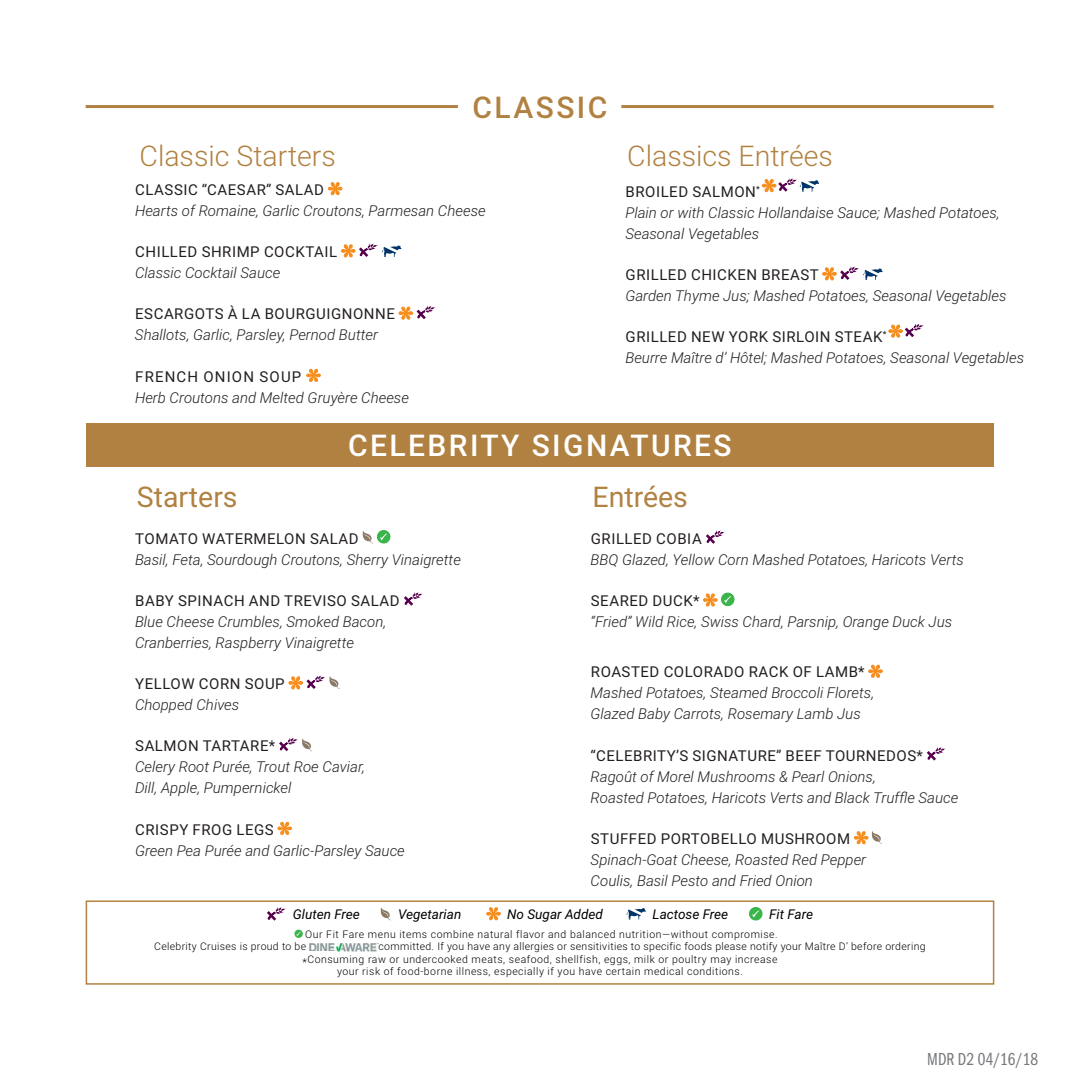
<style>
.page{position:relative;width:1080px;height:1080px;background:#fff}
.page>*{position:absolute;margin:0;border:0;box-sizing:border-box;transform-origin:0 0}
.t1{font:500 30px "Roboto";letter-spacing:.08em;color:#fff}
.t2{font:500 30px "Roboto";letter-spacing:.08em;color:#b18141}
.t3{font:300 28.5px "Roboto";color:#b18141}
.t4{font:28.5px "Roboto";color:#b18141}
.t5{font:18px "Franklin Gothic URW Com Boo";color:#76787b}
.MDR2_item_name{font:italic 300 15px/21px "Roboto";color:#231f20}
.MDR2_item_name-2{font:15px/21px "Roboto";letter-spacing:.035em;color:#231f20}
.t6{font:italic 13.5px "Roboto";color:#000}
.t7{font:300 10.5px/12.6px "Roboto";letter-spacing:.05em;color:#000}
.t8{font:300 10.5px "Roboto";letter-spacing:.03em;color:#000}
.s1{font-weight:400;font-style:normal}
.s2{font-weight:300;font-style:italic}
.s3{font-size:10.95px}
</style>
<div class="page">
<div style="left:86px;top:423px;width:908px;height:44px;background:#b18141"></div>
<hr style="left:86px;top:105px;width:372px;height:3px;background:#b18141">
<hr style="left:621px;top:105px;width:373px;height:3px;background:#b18141">
<img style="left:309px;top:944px;width:68px;height:8px">
<svg style="left:295px;top:930px;width:8px;height:8px"></svg>
<svg style="left:486px;top:908px;width:15px;height:12px"></svg>
<svg style="left:381px;top:907px;width:10px;height:14px"></svg>
<svg style="left:267px;top:907px;width:19px;height:14px"></svg>
<svg style="left:626px;top:908px;width:20px;height:12px"></svg>
<svg style="left:749px;top:907px;width:14px;height:14px"></svg>
<div style="left:86px;top:900px;width:908px;height:85px;border:2px solid #b18141"></div>
<svg style="left:328px;top:182px;width:14px;height:13px"></svg>
<svg style="left:341px;top:243px;width:60px;height:15px"></svg>
<svg style="left:399px;top:305px;width:37px;height:15px"></svg>
<svg style="left:306px;top:369px;width:15px;height:13px"></svg>
<svg style="left:762px;top:178px;width:57px;height:15px"></svg>
<svg style="left:822px;top:266px;width:61px;height:15px"></svg>
<svg style="left:889px;top:323px;width:35px;height:15px"></svg>
<svg style="left:706px;top:530px;width:19px;height:14px"></svg>
<svg style="left:703px;top:593px;width:32px;height:13px"></svg>
<svg style="left:868px;top:665px;width:15px;height:12px"></svg>
<svg style="left:926px;top:747px;width:20px;height:14px"></svg>
<svg style="left:854px;top:831px;width:28px;height:13px"></svg>
<svg style="left:363px;top:530px;width:27px;height:14px"></svg>
<svg style="left:404px;top:592px;width:19px;height:14px"></svg>
<svg style="left:289px;top:675px;width:51px;height:15px"></svg>
<svg style="left:279px;top:737px;width:34px;height:15px"></svg>
<svg style="left:278px;top:822px;width:14px;height:13px"></svg>
<h1 class="t2" style="left:473px;top:86px;width:136px">CLASSIC</h1>
<h2 class="t3" style="left:140px;top:136px;width:198px">Classic Starters</h2>
<h2 class="t3" style="left:627px;top:136px;width:207px">Classics Entrées</h2>
<p class="MDR2_item_name" style="left:135px;top:178px;width:352px"><span class="s1">CLASSIC “CAESAR” SALAD<br></span>Hearts of Romaine, Garlic Croutons, Parmesan Cheese</p>
<p class="MDR2_item_name-2" style="left:135px;top:241px;width:204px">CHILLED SHRIMP COCKTAIL<br><span class="s2">Classic Cocktail Sauce</span></p>
<p class="MDR2_item_name" style="left:135px;top:303px;width:261px"><span class="s1">ESCARGOTS À LA BOURGUIGNONNE<br></span>Shallots, Garlic, Parsley, Pernod Butter</p>
<p class="MDR2_item_name" style="left:135px;top:365px;width:276px"><span class="s1">FRENCH ONION SOUP<br></span>Herb Croutons and Melted Gruyère Cheese</p>
<p class="MDR2_item_name" style="left:625px;top:180px;width:376px"><span class="s1">BROILED SALMON</span><sup>*<br></sup>Plain or with Classic Hollandaise Sauce; Mashed Potatoes,<br>Seasonal Vegetables</p>
<p class="MDR2_item_name" style="left:625px;top:264px;width:383px"><span class="s1">GRILLED CHICKEN BREAST<br></span>Garden Thyme Jus; Mashed Potatoes, Seasonal Vegetables</p>
<p class="MDR2_item_name" style="left:625px;top:326px;width:400px"><span class="s1">GRILLED NEW YORK SIRLOIN STEAK</span><sup>*<br></sup>Beurre Maître d’ Hôtel; Mashed Potatoes, Seasonal Vegetables</p>
<h1 class="t1" style="left:348px;top:424px;width:385px">CELEBRITY SIGNATURES</h1>
<h2 class="t4" style="left:137px;top:477px;width:102px">Starters</h2>
<h2 class="t4" style="left:592px;top:477px;width:97px">Entrées</h2>
<p class="MDR2_item_name-2" style="left:135px;top:527px;width:225px">TOMATO WATERMELON SALAD</p>
<p class="MDR2_item_name" style="left:135px;top:548px;width:327px">Basil, Feta, Sourdough Croutons, Sherry Vinaigrette</p>
<p class="MDR2_item_name-2" style="left:135px;top:589px;width:266px">BABY SPINACH AND TREVISO SALAD</p>
<p class="MDR2_item_name" style="left:135px;top:610px;width:253px">Blue Cheese Crumbles, Smoked Bacon,</p>
<p class="MDR2_item_name" style="left:135px;top:631px;width:221px">Cranberries, Raspberry Vinaigrette</p>
<p class="MDR2_item_name-2" style="left:135px;top:673px;width:151px">YELLOW CORN SOUP</p>
<p class="MDR2_item_name" style="left:135px;top:694px;width:106px">Chopped Chives</p>
<p class="MDR2_item_name-2" style="left:135px;top:735px;width:142px">SALMON TARTARE*</p>
<p class="MDR2_item_name" style="left:135px;top:756px;width:231px">Celery Root Purée, Trout Roe Caviar,</p>
<p class="MDR2_item_name" style="left:135px;top:777px;width:158px">Dill, Apple, Pumpernickel</p>
<p class="MDR2_item_name-2" style="left:135px;top:818px;width:140px">CRISPY FROG LEGS</p>
<p class="MDR2_item_name" style="left:135px;top:839px;width:271px">Green Pea Purée and Garlic-Parsley Sauce</p>
<p class="MDR2_item_name-2" style="left:591px;top:527px;width:112px">GRILLED COBIA</p>
<p class="MDR2_item_name" style="left:591px;top:548px;width:375px">BBQ Glazed, Yellow Corn Mashed Potatoes, Haricots Verts</p>
<p class="MDR2_item_name-2" style="left:591px;top:590px;width:110px">SEARED DUCK*</p>
<p class="MDR2_item_name" style="left:591px;top:611px;width:363px">“Fried” Wild Rice, Swiss Chard, Parsnip, Orange Duck Jus</p>
<p class="MDR2_item_name-2" style="left:591px;top:661px;width:275px">ROASTED COLORADO RACK OF LAMB*</p>
<p class="MDR2_item_name" style="left:591px;top:682px;width:285px">Mashed Potatoes, Steamed Broccoli Florets,</p>
<p class="MDR2_item_name" style="left:591px;top:703px;width:272px">Glazed Baby Carrots, Rosemary Lamb Jus</p>
<p class="MDR2_item_name-2" style="left:591px;top:744px;width:334px">“CELEBRITY’S SIGNATURE” BEEF TOURNEDOS*</p>
<p class="MDR2_item_name" style="left:591px;top:765px;width:287px">Ragoût of Morel Mushrooms &amp; Pearl Onions,</p>
<p class="MDR2_item_name" style="left:591px;top:786px;width:369px">Roasted Potatoes, Haricots Verts and Black Truffle Sauce</p>
<p class="MDR2_item_name-2" style="left:591px;top:827px;width:261px">STUFFED PORTOBELLO MUSHROOM</p>
<p class="MDR2_item_name" style="left:591px;top:848px;width:277px">Spinach-Goat Cheese, Roasted Red Pepper</p>
<p class="MDR2_item_name" style="left:591px;top:869px;width:224px">Coulis, Basil Pesto and Fried Onion</p>
<p class="t6" style="left:293px;top:905px;width:68px">Gluten Free</p>
<p class="t6" style="left:398px;top:905px;width:65px">Vegetarian</p>
<p class="t6" style="left:507px;top:905px;width:97px">No Sugar Added</p>
<p class="t6" style="left:653px;top:905px;width:77px">Lactose Free</p>
<p class="t6" style="left:769px;top:905px;width:45px">Fit Fare</p>
<p class="t7" style="left:154px;top:927px;width:625px;text-indent:151px">Our Fit Fare menu items combine natural flavor and balanced nutrition—without compromise.<br>Celebrity Cruises is proud to be</p>
<p class="t8" style="left:379px;top:939px;width:549px">committed. If you have any allergies or sensitivities to specific foods please notify your Maître D’ before ordering</p>
<p class="t7" style="left:302px;top:952px;width:477px"><span class="s3">*</span>Consuming raw or undercooked meats, seafood, shellfish, eggs, milk or poultry may increase</p>
<p class="t7" style="left:337px;top:965px;width:407px">your risk of food-borne illness, especially if you have certain medical conditions.</p>
<p class="t5" style="left:927px;top:1047px;width:112px">MDR D2 04/16/18</p>
</div>
